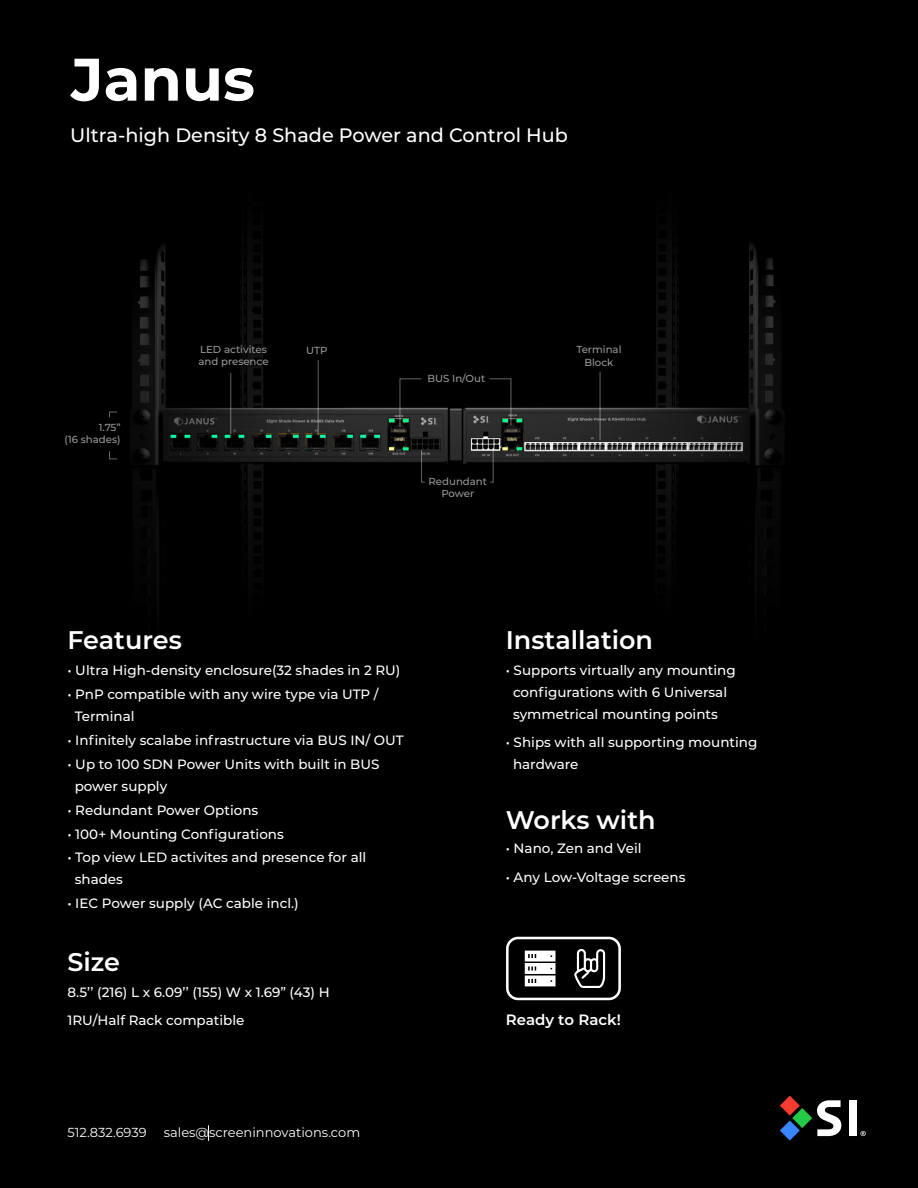
<style>
.page{position:relative;width:918px;height:1188px;background:#000}
.page>*{position:absolute;margin:0;border:0;box-sizing:border-box;transform-origin:0 0}
.t1{font:700 60px "Montserrat";color:#fff}
.t2{font:600 25.5px "Montserrat";color:#fff}
.t3{font:500 19.35px "Montserrat";color:#fff}
.t4{font:600 15px "Montserrat";color:#fff}
.t5{font:500 13.5px/21.9px "Montserrat";color:#fff}
.t6{font:13.05px "Montserrat";color:#fff}
.t7{font:500 10.2px/12.1px "Montserrat";color:#999;text-align:center}
</style>
<div class="page">
<hr style="left:318px;top:360px;width:1px;height:75px;background:#fff">
<hr style="left:230px;top:373px;width:1px;height:61px;background:#fff">
<hr style="left:600px;top:372px;width:1px;height:68px;background:#fff">
<svg style="left:490px;top:448px;width:3px;height:35px"></svg>
<svg style="left:421px;top:450px;width:4px;height:33px"></svg>
<svg style="left:400px;top:378px;width:21px;height:49px"></svg>
<svg style="left:490px;top:378px;width:21px;height:47px"></svg>
<svg style="left:109px;top:412px;width:8px;height:5px"></svg>
<svg style="left:109px;top:451px;width:8px;height:8px"></svg>
<div style="left:504px;top:935px;width:119px;height:66px;border:4px solid #000205;border-radius:12px"></div>
<svg style="left:506px;top:937px;width:115px;height:63px"></svg>
<svg style="left:208px;top:1125px;width:1px;height:16px"></svg>
<svg style="left:860px;top:1131px;width:6px;height:5px"></svg>
<div style="left:849px;top:1100px;width:8px;height:36px;background:#fff"></div>
<svg style="left:780px;top:1096px;width:61px;height:45px"></svg>
<h1 class="t1" style="left:71px;top:36px;width:185px">Janus</h1>
<h3 class="t3" style="left:70px;top:121px;width:499px">Ultra-high Density 8 Shade Power and Control Hub</h3>
<p class="t7" style="left:65px;top:421px;width:58px;text-align:right">1.75”<br>(16 shades)</p>
<p class="t7" style="left:200px;top:342px;width:68px">LED activites</p>
<p class="t7" style="left:306px;top:343px;width:23px">UTP</p>
<p class="t7" style="left:198px;top:355px;width:72px">and presence</p>
<p class="t7" style="left:427px;top:372px;width:59px">BUS In/Out</p>
<p class="t7" style="left:429px;top:474px;width:60px">Redundant<br>Power</p>
<p class="t7" style="left:576px;top:343px;width:47px">Terminal<br>Block</p>
<h2 class="t2" style="left:67px;top:622px;width:116px">Features</h2>
<p class="t5" style="left:67px;top:658px;width:335px">• Ultra High-density enclosure(32 shades in 2 RU)</p>
<p class="t5" style="left:75px;top:682px;width:306px;text-indent:-7px">• PnP compatible with any wire type via UTP /<br>Terminal</p>
<p class="t5" style="left:67px;top:728px;width:338px">• Infinitely scalabe infrastructure via BUS IN/ OUT</p>
<p class="t5" style="left:75px;top:752px;width:306px;text-indent:-7px">• Up to 100 SDN Power Units with built in BUS power supply</p>
<p class="t5" style="left:67px;top:798px;width:192px">• Redundant Power Options</p>
<p class="t5" style="left:67px;top:822px;width:218px">• 100+ Mounting Configurations</p>
<p class="t5" style="left:75px;top:846px;width:293px;text-indent:-7px">• Top view LED activites and presence for all shades</p>
<p class="t5" style="left:67px;top:892px;width:233px">• IEC Power supply (AC cable incl.)</p>
<h2 class="t2" style="left:67px;top:944px;width:54px">Size</h2>
<p class="t5" style="left:67px;top:977px;width:264px;line-height:28.5px">8.5’’ (216) L x 6.09’’ (155) W x 1.69” (43) H<br>1RU/Half Rack compatible</p>
<p class="t6" style="left:67px;top:1123px;width:81px">512.832.6939</p>
<p class="t6" style="left:164px;top:1123px;width:198px">sales@screeninnovations.com</p>
<h2 class="t2" style="left:506px;top:621px;width:149px">Installation</h2>
<p class="t5" style="left:513px;top:658px;width:224px;text-indent:-7px">• Supports virtually any mounting configurations with 6 Universal symmetrical mounting points</p>
<p class="t5" style="left:513px;top:731px;width:246px;text-indent:-7px">• Ships with all supporting mounting hardware</p>
<h2 class="t2" style="left:506px;top:802px;width:151px">Works with</h2>
<p class="t5" style="left:506px;top:837px;width:137px">• Nano, Zen and Veil</p>
<p class="t5" style="left:506px;top:866px;width:181px">• Any Low-Voltage screens</p>
<p class="t4" style="left:506px;top:1009px;width:117px">Ready to Rack!</p>
</div>
